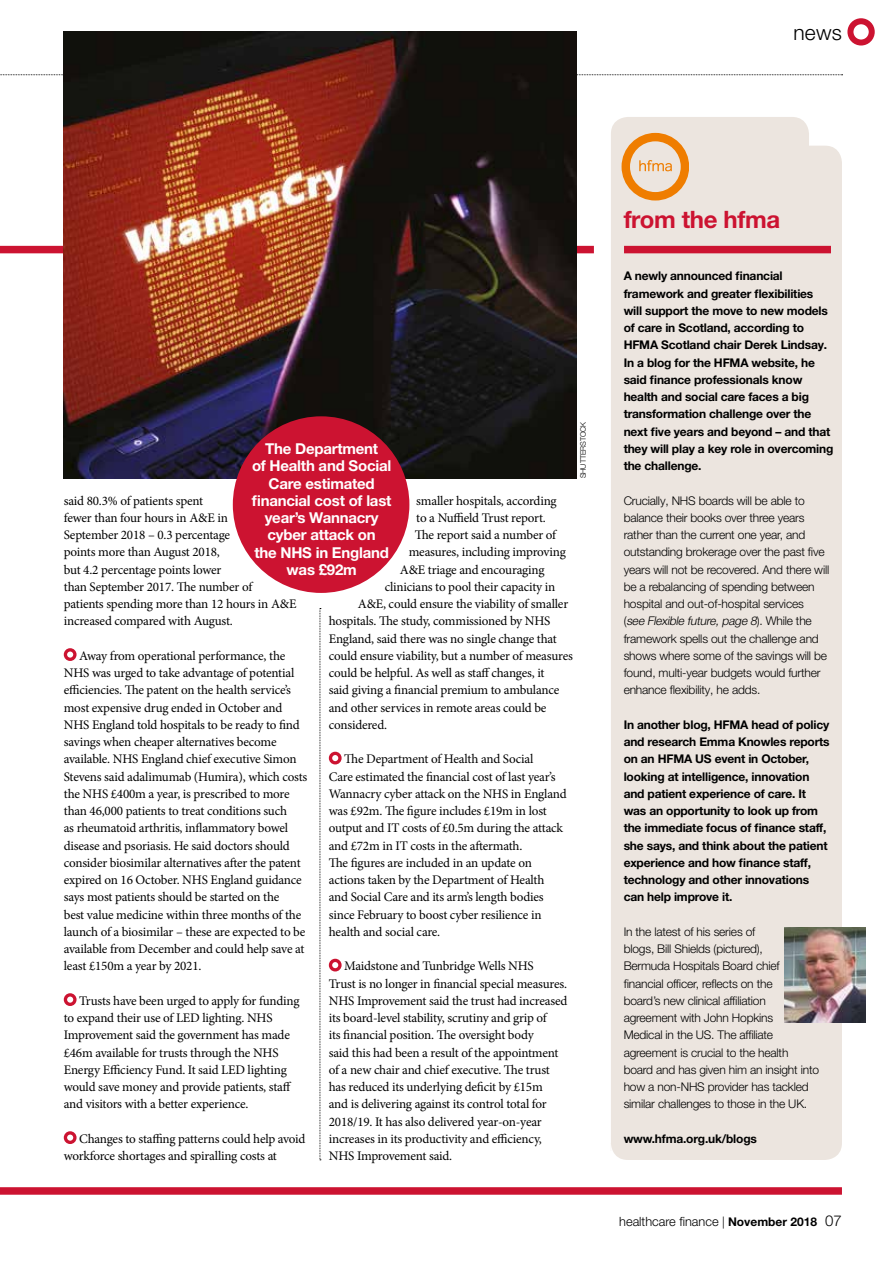
<style>
.page{position:relative;width:893px;height:1263px;background:#fff}
.page>*{position:absolute;margin:0;border:0;box-sizing:border-box;transform-origin:0 0}
.t1{font:700 24px "Helvetica Neue LT Pro";letter-spacing:-.015em;color:#cc1331}
.t2{font:300 21px "Helvetica Neue LT Pro";color:#000}
.t3{font:700 15px/17.2px "Helvetica Neue LT Pro";letter-spacing:-.015em;color:#fff;text-align:center}
.t4{font:13.2px/17.2px "Minion Pro";letter-spacing:-.015em;color:#000}
.t5{font:300 12.75px "Helvetica Neue LT Pro";color:#000}
.t6{font:300 12px/17.2px "Helvetica Neue LT Pro";letter-spacing:-.015em;color:#000}
.t7{font:700 12px/17.2px "Helvetica Neue LT Pro";letter-spacing:-.015em;color:#000}
.t8{font:300 7.5px "Helvetica Neue";letter-spacing:-.01em;color:#000}
.s1{font-style:italic}
.s2{font-size:12px}
.s3{font-weight:700;font-size:12px}
.s4{font-size:15px}
</style>
<div class="page">
<div style="left:847px;top:18px;width:28px;height:28px;border:6px solid #cc1331;border-radius:50%"></div>
<div style="left:611px;top:117px;width:231px;height:1043px;background:#ece5df"></div>
<div style="left:0;top:246px;width:594px;height:7px;background:#cc1331"></div>
<div style="left:0;top:1187px;width:842px;height:8px;background:#cc1331"></div>
<svg style="left:0;top:74px;width:843px;height:1px"></svg>
<img style="left:64px;top:32px;width:513px;height:446px">
<div style="left:624px;top:246px;width:207px;height:7px;background:#cc1331"></div>
<svg style="left:622px;top:133px;width:67px;height:68px;background:#edbe8c"></svg>
<div style="left:64px;top:648px;width:13px;height:13px;border:3px solid #cc1331;border-radius:50%"></div>
<div style="left:64px;top:993px;width:13px;height:13px;border:3px solid #cc1331;border-radius:50%"></div>
<div style="left:64px;top:1131px;width:13px;height:13px;border:3px solid #cc1331;border-radius:50%"></div>
<div style="left:329px;top:752px;width:13px;height:12px;border:3px solid #cc1331;border-radius:50%"></div>
<div style="left:329px;top:959px;width:13px;height:12px;border:3px solid #cc1331;border-radius:50%"></div>
<svg style="left:320px;top:608px;width:1px;height:552px"></svg>
<div style="left:233px;top:416px;width:176px;height:177px;background:#cc1331;border-radius:50%"></div>
<img style="left:784px;top:927px;width:82px;height:96px">
<h2 class="t2" style="left:793px;top:19px;width:50px">news</h2>
<p class="t8" style="left:577px;top:478px;width:58px;rotate:-90deg">SHUTTERSTOCK</p>
<p class="t3" style="left:252px;top:440px;width:141px">The Department<br>of Health and Social<br>Care estimated financial cost of last year’s Wannacry cyber attack on<br>the NHS in England was £92m</p>
<p class="t4" style="left:416px;top:492px;width:142px">smaller hospitals, according</p>
<p class="t4" style="left:416px;top:509px;width:131px">to a Nuffield Trust report.</p>
<p class="t4" style="left:415px;top:526px;width:143px">The report said a number of</p>
<p class="t4" style="left:409px;top:544px;width:159px">measures, including improving</p>
<p class="t4" style="left:400px;top:561px;width:146px">A&amp;E triage and encouraging</p>
<p class="t4" style="left:385px;top:578px;width:172px">clinicians to pool their capacity in</p>
<p class="t4" style="left:358px;top:595px;width:212px">A&amp;E, could ensure the viability of smaller</p>
<p class="t4" style="left:329px;top:613px;width:223px">hospitals. The study, commissioned by NHS</p>
<p class="t4" style="left:329px;top:630px;width:230px">England, said there was no single change that</p>
<p class="t4" style="left:329px;top:647px;width:246px">could ensure viability, but a number of measures</p>
<p class="t4" style="left:329px;top:664px;width:217px">could be helpful. As well as staff changes, it</p>
<p class="t4" style="left:329px;top:681px;width:232px">said giving a financial premium to ambulance</p>
<p class="t4" style="left:329px;top:699px;width:219px">and other services in remote areas could be</p>
<p class="t4" style="left:329px;top:716px;width:60px">considered.</p>
<p class="t4" style="left:329px;top:751px;width:239px;text-indent:15px">The Department of Health and Social<br>Care estimated the financial cost of last year’s Wannacry cyber attack on the NHS in England was £92m. The figure includes £19m in lost output and IT costs of £0.5m during the attack and £72m in IT costs in the aftermath.<br>The figures are included in an update on actions taken by the Department of Health and Social Care and its arm’s length bodies since February to boost cyber resilience in health and social care.</p>
<p class="t4" style="left:329px;top:958px;width:240px;text-indent:15px">Maidstone and Tunbridge Wells NHS<br>Trust is no longer in financial special measures.<br>NHS Improvement said the trust had increased its board-level stability, scrutiny and grip of<br>its financial position. The oversight body<br>said this had been a result of the appointment of a new chair and chief executive. The trust has reduced its underlying deficit by £15m<br>and is delivering against its control total for 2018/19. It has also delivered year-on-year increases in its productivity and efficiency, NHS Improvement said.</p>
<p class="t4" style="left:64px;top:492px;width:234px">said 80.3% of patients spent<br>fewer than four hours in A&amp;E in<br>September 2018 – 0.3 percentage<br>points more than August 2018,<br>but 4.2 percentage points lower<br>than September 2017. The number of<br>patients spending more than 12 hours in A&amp;E increased compared with August.</p>
<p class="t4" style="left:64px;top:647px;width:245px;text-indent:15px">Away from operational performance, the NHS was urged to take advantage of potential efficiencies. The patent on the health service’s most expensive drug ended in October and NHS England told hospitals to be ready to find savings when cheaper alternatives become available. NHS England chief executive Simon Stevens said adalimumab (Humira), which costs the NHS £400m a year, is prescribed to more than 46,000 patients to treat conditions such<br>as rheumatoid arthritis, inflammatory bowel disease and psoriasis. He said doctors should consider biosimilar alternatives after the patent expired on 16 October. NHS England guidance says most patients should be started on the<br>best value medicine within three months of the launch of a biosimilar – these are expected to be available from December and could help save at least £150m a year by 2021.</p>
<p class="t4" style="left:64px;top:992px;width:237px;text-indent:15px">Trusts have been urged to apply for funding to expand their use of LED lighting. NHS Improvement said the government has made £46m available for trusts through the NHS Energy Efficiency Fund. It said LED lighting would save money and provide patients, staff and visitors with a better experience.</p>
<p class="t4" style="left:64px;top:1130px;width:243px;text-indent:15px">Changes to staffing patterns could help avoid workforce shortages and spiralling costs at</p>
<h1 class="t1" style="left:624px;top:205px;width:158px">from the hfma</h1>
<p class="t7" style="left:624px;top:267px;width:211px">A newly announced financial framework and greater flexibilities will support the move to new models of care in Scotland, according to<br>HFMA Scotland chair Derek Lindsay.<br>In a blog for the HFMA website, he said finance professionals know health and social care faces a big transformation challenge over the next five years and beyond – and that they will play a key role in overcoming the challenge.</p>
<p class="t6" style="left:624px;top:491px;width:207px">Crucially, NHS boards will be able to balance their books over three years rather than the current one year, and outstanding brokerage over the past five years will not be recovered. And there will be a rebalancing of spending between hospital and out-of-hospital services<br>( <span class="s1">see Flexible future,page 8</span>) . W h i l e t h e framework spells out the challenge and shows where some of the savings will be found, multi-year budgets would further enhance flexibility, he adds.</p>
<p class="t7" style="left:624px;top:716px;width:207px">In another blog, HFMA head of policy and research Emma Knowles reports on an HFMA US event in October, looking at intelligence, innovation and patient experience of care. It was an opportunity to look up from the immediate focus of finance staff, she says, and think about the patient experience and how finance staff, technology and other innovations can help improve it.</p>
<p class="t6" style="left:624px;top:923px;width:197px">In the latest of his series of<br>blogs, Bill Shields (pictured),<br>Bermuda Hospitals Board chief financial officer, reflects on the<br>board’s new clinical affiliation agreement with John Hopkins<br>Medical in the US. The affiliate agreement is crucial to the health board and has given him an insight into how a non-NHS provider has tackled similar challenges to those in the UK.</p>
<p class="t7" style="left:624px;top:1130px;width:135px">www.hfma.org.uk/blogs</p>
<p class="t5" style="left:619px;top:1213px;width:224px">healthcare finance <span class="s2">|</span> <span class="s3">November 2018</span> <span class="s4">07</span></p>
</div>
